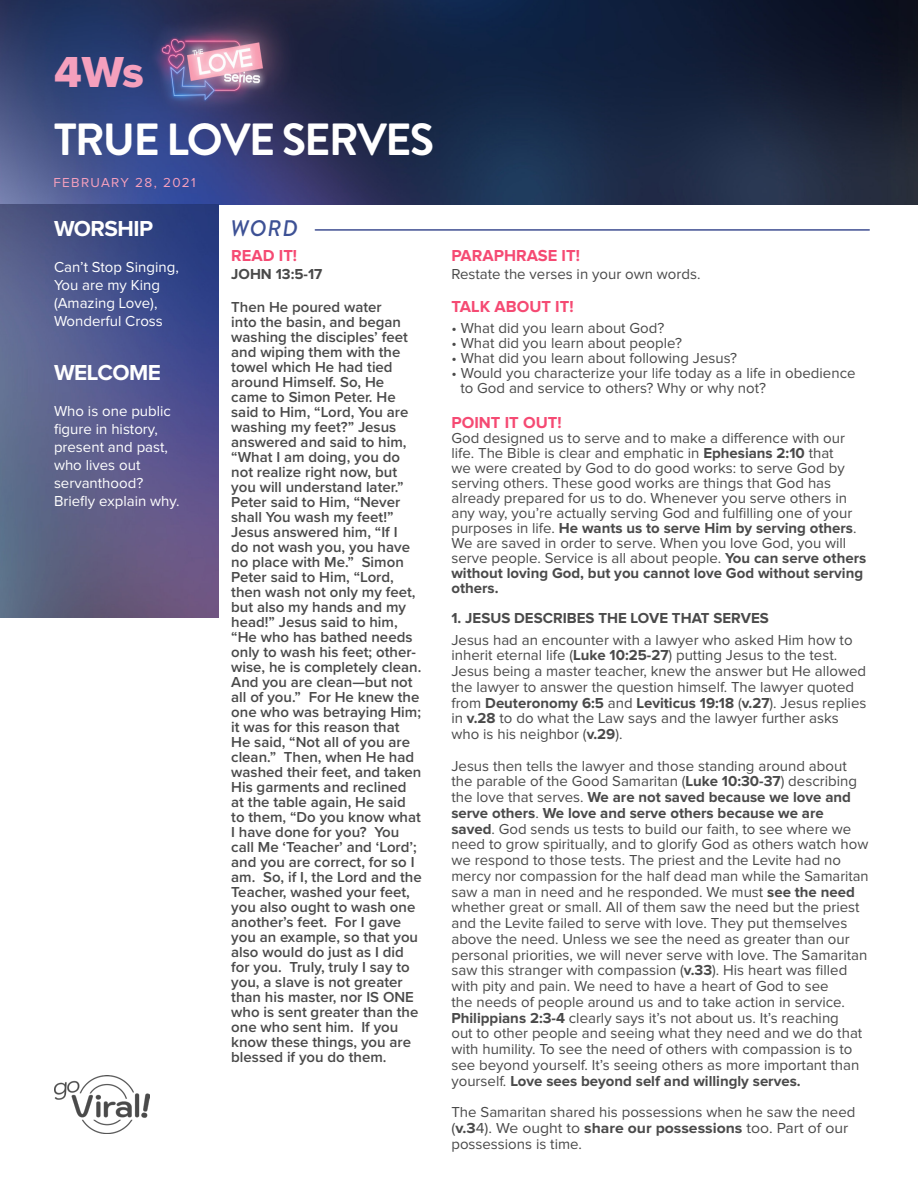
<style>
.page{position:relative;width:918px;height:1188px;background:#fff}
.page>*{position:absolute;margin:0;border:0;box-sizing:border-box;transform-origin:0 0}
.t1{font:700 45px "Brandon Grotesque";letter-spacing:-.04em;color:#fff}
.t2{font:45px "Proxima Nova Extrabld";color:#f5a0bd}
.t3{font:700 22.5px "Proxima Nova";letter-spacing:-.02em;color:#fff}
.t4{font:italic 500 22.5px "Brandon Grotesque";color:#3d5195}
.t5{font:700 16.5px "Proxima Nova";color:#f54a73}
.t6{font:15px/15.8px "Proxima Nova";color:#4a4a4a}
.t7{font:600 15px/15px "Proxima Nova";color:#4a4a4a}
.t8{font:15px/18px "Proxima Nova";color:#fff}
.t9{font:700 15px "Proxima Nova";color:#4a4a4a}
.t10{font:13.5px "Proxima Nova";letter-spacing:.1em;color:#f5a0bd}
.s1{font-weight:700}
</style>
<div class="page">
<img style="left:0;top:0;width:918px;height:204px">
<hr style="left:315px;top:229px;width:554px;height:2px;background:#3f4f91">
<img style="left:0;top:204px;width:219px;height:414px">
<img style="left:55px;top:1076px;width:95px;height:58px">
<h1 class="t2" style="left:54px;top:39px;width:92px">4Ws</h1>
<p class="t1" style="left:54px;top:108px;width:382px">TRUE LOVE SERVES</p>
<p class="t10" style="left:53px;top:176px;width:144px">FEBRUARY 28, 2021</p>
<p class="t3" style="left:54px;top:219px;width:101px">WORSHIP</p>
<p class="t8" style="left:54px;top:259px;width:126px">Can’t Stop Singing,<br>You are my King (Amazing Love),<br>Wonderful Cross</p>
<p class="t3" style="left:54px;top:363px;width:109px">WELCOME</p>
<p class="t8" style="left:54px;top:403px;width:119px">Who is one public figure in history, present and past, who lives out</p>
<p class="t8" style="left:54px;top:475px;width:91px">servanthood?</p>
<p class="t8" style="left:54px;top:493px;width:127px">Briefly explain why.</p>
<h2 class="t4" style="left:230px;top:212px;width:69px">WORD</h2>
<p class="t5" style="left:231px;top:248px;width:67px">READ IT!</p>
<p class="t9" style="left:231px;top:267px;width:93px">JOHN 13:5-17</p>
<p class="t7" style="left:231px;top:299px;width:192px">Then He poured water<br>into the basin, and began washing the disciples’ feet and wiping them with the towel which He had tied around Himself. So, He came to Simon Peter. He said to Him, “Lord, You are washing my feet?” Jesus answered and said to him, “What I am doing, you do not realize right now, but you will understand later.”<br>Peter said to Him, “Never shall You wash my feet!”<br>Jesus answered him, “If I<br>do not wash you, you have no place with Me.” Simon<br>Peter said to Him, “Lord, then wash not only my feet, but also my hands and my head!” Jesus said to him, “He who has bathed needs only to wash his feet; other&shy;wise, he is completely clean.<br>And you are clean—but not all of you.” For He knew the one who was betraying Him; it was for this reason that<br>He said, “Not all of you are clean.” Then, when He had washed their feet, and taken<br>His garments and reclined at the table again, He said to them, “Do you know what<br>I have done for you? You call Me ‘Teacher’ and ‘Lord’; and you are correct, for so I am. So, if I, the Lord and the<br>Teacher, washed your feet, you also ought to wash one another’s feet. For I gave you an example, so that you also would do just as I did for you. Truly, truly I say to you, a slave is not greater than his master, nor IS ONE who is sent greater than the one who sent him. If you know these things, you are blessed if you do them.</p>
<p class="t5" style="left:451px;top:248px;width:130px">PARAPHRASE IT!</p>
<p class="t6" style="left:451px;top:267px;width:251px">Restate the verses in your own words.</p>
<p class="t5" style="left:451px;top:299px;width:124px">TALK ABOUT IT!</p>
<p class="t6" style="left:451px;top:321px;width:214px">• What did you learn about God?</p>
<p class="t6" style="left:451px;top:336px;width:232px">• What did you learn about people?</p>
<p class="t6" style="left:451px;top:351px;width:287px">• What did you learn about following Jesus?</p>
<p class="t6" style="left:451px;top:366px;width:406px">• Would you characterize your life today as a life in obedience</p>
<p class="t6" style="left:460px;top:381px;width:307px">to God and service to others? Why or why not?</p>
<p class="t5" style="left:451px;top:415px;width:112px">POINT IT OUT!</p>
<p class="t6" style="left:451px;top:431px;width:416px;line-height:15px">God designed us to serve and to make a difference with our life. The Bible is clear and emphatic in <span class="s1">Ephesians 2:10</span> that<br>we were created by God to do good works: to serve God by serving others. These good works are things that God has already prepared for us to do. Whenever you serve others in any way, you’re actually serving God and fulfilling one of your purposes in life. <span class="s1">He wants us to serve Him by serving others</span>.<br>We are saved in order to serve. When you love God, you will serve people. Service is all about people. <span class="s1">You can serve others without loving God, but you cannot love God without serving others.</span></p>
<p class="t9" style="left:451px;top:611px;width:319px">1. JESUS DESCRIBES THE LOVE THAT SERVES</p>
<p class="t6" style="left:451px;top:632px;width:403px">Jesus had an encounter with a lawyer who asked Him how to inherit eternal life (<span class="s1">Luke 10:25-27</span>) putting Jesus to the test.</p>
<p class="t6" style="left:451px;top:664px;width:416px">Jesus being a master teacher, knew the answer but He allowed the lawyer to answer the question himself. The lawyer quoted from <span class="s1">Deuteronomy 6:5</span> and <span class="s1">Leviticus 19:18</span> (<span class="s1">v.27</span>). Jesus replies in <span class="s1">v.28</span> to do what the Law says and the lawyer further asks who is his neighbor (<span class="s1">v.29</span>).</p>
<p class="t6" style="left:451px;top:758px;width:407px">Jesus then tells the lawyer and those standing around about the parable of the Good Samaritan (<span class="s1">Luke 10:30-37</span>) describing</p>
<p class="t6" style="left:451px;top:790px;width:419px">the love that serves. <span class="s1">We are not saved because we love and serve others</span>. <span class="s1">We love and serve others because we are saved</span>. God sends us tests to build our faith, to see where we need to grow spiritually, and to glorify God as others watch how we respond to those tests. The priest and the Levite had no mercy nor compassion for the half dead man while the Samaritan</p>
<p class="t6" style="left:451px;top:884px;width:417px">saw a man in need and he responded. We must <span class="s1">see the need </span>whether great or small. All of them saw the need but the priest and the Levite failed to serve with love. They put themselves above the need. Unless we see the need as greater than our personal priorities, we will never serve with love. The Samaritan</p>
<p class="t6" style="left:451px;top:963px;width:412px">saw this stranger with compassion (<span class="s1">v.33</span>). His heart was filled with pity and pain. We need to have a heart of God to see<br>the needs of people around us and to take action in service.<br><span class="s1">Philippians 2:3-4</span> clearly says it’s not about us. It’s reaching out to other people and seeing what they need and we do that with humility. To see the need of others with compassion is to see beyond yourself. It’s seeing others as more important than yourself. <span class="s1">Love sees beyond self and willingly serves.</span></p>
<p class="t6" style="left:451px;top:1105px;width:406px">The Samaritan shared his possessions when he saw the need (<span class="s1">v.3</span>4). We ought to <span class="s1">share our possessions</span> too. Part of our</p>
<p class="t6" style="left:451px;top:1136px;width:132px">possessions is time.</p>
</div>
